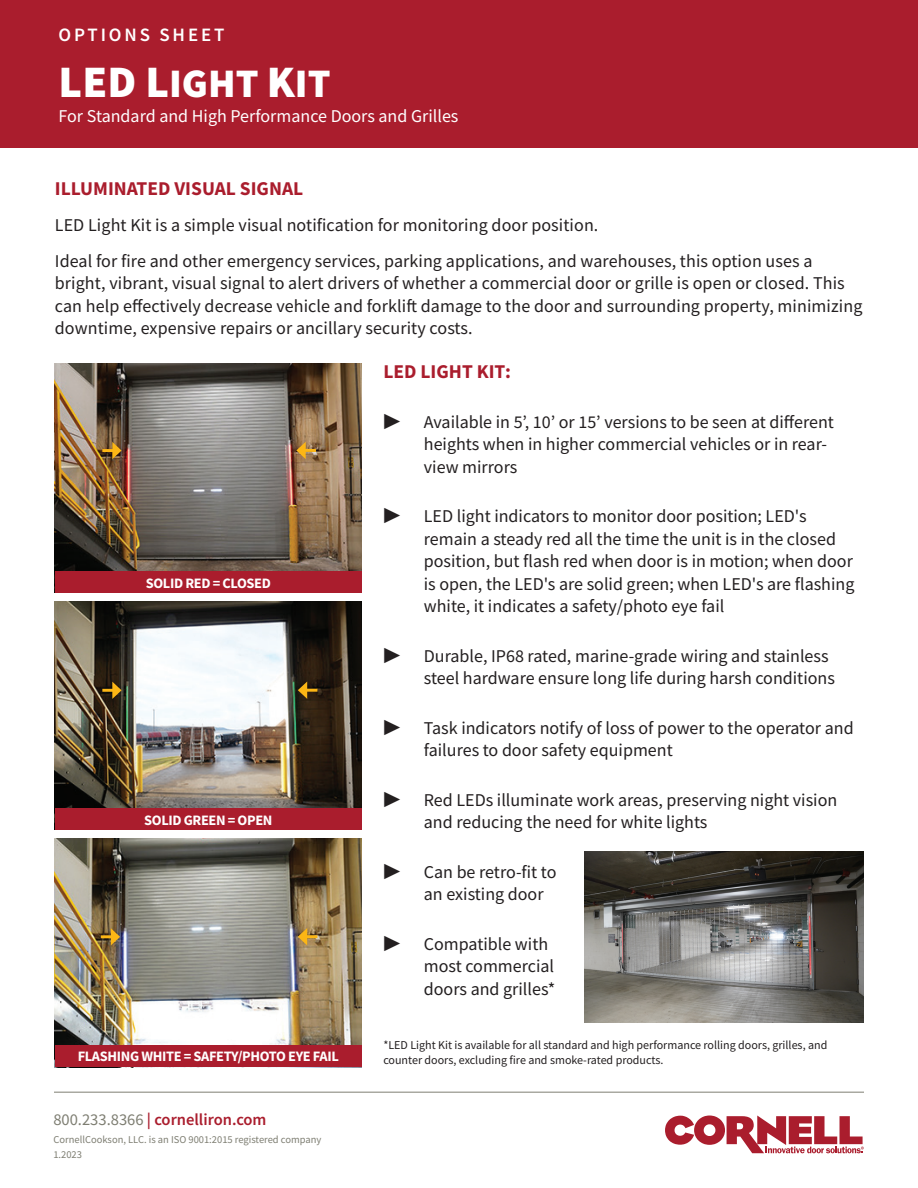
<style>
.page{position:relative;width:918px;height:1188px;background:#fff}
.page>*{position:absolute;margin:0;border:0;box-sizing:border-box;transform-origin:0 0}
.t1{font:900 40.5px "Source Sans Pro";color:#fff}
.t2{font:700 19.5px "Source Sans Pro";color:#aa1d2d}
.t3{font:600 18.9px "Source Sans Pro";letter-spacing:.15em;color:#fff}
.t4{font:18px/22.5px "Source Sans Pro";color:#231f20}
.t5{font:18px "Source Sans Pro";color:#fff}
.t6{font:600 16.5px "Source Sans Pro";color:#aa1d2d}
.t7{font:700 14.4px "Source Sans Pro";letter-spacing:-.025em;color:#fff}
.t8{font:12px/15px "Source Sans Pro";color:#231f20}
.t9{font:10.5px "Source Sans Pro";color:#7e7e72}
.s1{font-size:45px}
.s2{font-weight:700;font-size:19.5px}
.s3{font-weight:400;color:#7e7e72}
</style>
<div class="page">
<div style="left:0;top:0;width:918px;height:148px;background:#aa1d2d"></div>
<img style="left:55px;top:838px;width:307px;height:207px">
<svg style="left:101px;top:928px;width:19px;height:17px"></svg>
<svg style="left:298px;top:928px;width:19px;height:17px"></svg>
<img style="left:55px;top:601px;width:307px;height:207px">
<svg style="left:102px;top:682px;width:20px;height:17px"></svg>
<svg style="left:298px;top:681px;width:19px;height:18px"></svg>
<img style="left:55px;top:364px;width:307px;height:207px">
<svg style="left:102px;top:442px;width:20px;height:17px"></svg>
<svg style="left:296px;top:442px;width:20px;height:17px"></svg>
<div style="left:55px;top:1045px;width:307px;height:22px;background:#aa1d2d"></div>
<div style="left:55px;top:808px;width:307px;height:22px;background:#aa1d2d"></div>
<div style="left:55px;top:571px;width:307px;height:22px;background:#aa1d2d"></div>
<img style="left:584px;top:851px;width:280px;height:171px">
<hr style="left:54px;top:1092px;width:810px;height:1px;background:#7e7e72">
<svg style="left:665px;top:1116px;width:199px;height:37px"></svg>
<p class="t3" style="left:59px;top:23px;width:167px">OPTIONS SHEET</p>
<h1 class="t1" style="left:59px;top:55px;width:274px"><span class="s1">LED L</span>IGHT <span class="s1">K</span>IT</h1>
<p class="t5" style="left:59px;top:105px;width:401px">For Standard and High Performance Doors and Grilles</p>
<p class="t2" style="left:55px;top:175px;width:250px">ILLUMINATED VISUAL SIGNAL</p>
<p class="t4" style="left:55px;top:207px;width:759px;line-height:36px">LED Light Kit is a simple visual notification for monitoring door position.<br>Ideal for fire and other emergency services, parking applications, and warehouses, this option uses a</p>
<p class="t4" style="left:55px;top:272px;width:809px">bright, vibrant, visual signal to alert drivers of whether a commercial door or grille is open or closed. This can help effectively decrease vehicle and forklift damage to the door and surrounding property, minimizing downtime, expensive repairs or ancillary security costs.</p>
<p class="t2" style="left:383px;top:359px;width:129px">LED LIGHT KIT:</p>
<p class="t4" style="left:424px;top:410px;width:412px;text-indent:-40px"><span class="s2">▶︎</span> Available in 5’, 10’ or 15’ versions to be seen at different heights when in higher commercial vehicles or in rear&shy;view mirrors</p>
<p class="t4" style="left:424px;top:505px;width:432px;text-indent:-40px"><span class="s2">▶︎</span> LED light indicators to monitor door position; LED's remain a steady red all the time the unit is in the closed position, but flash red when door is in motion; when door is open, the LED's are solid green; when LED's are flashing white, it indicates a safety/photo eye fail</p>
<p class="t4" style="left:424px;top:644px;width:413px;text-indent:-40px"><span class="s2">▶︎</span> Durable, IP68 rated, marine-grade wiring and stainless steel hardware ensure long life during harsh conditions</p>
<p class="t4" style="left:424px;top:716px;width:431px;text-indent:-40px"><span class="s2">▶︎</span> Task indicators notify of loss of power to the operator and failures to door safety equipment</p>
<p class="t4" style="left:424px;top:788px;width:415px;text-indent:-40px"><span class="s2">▶︎</span> Red LEDs illuminate work areas, preserving night vision and reducing the need for white lights</p>
<p class="t4" style="left:424px;top:860px;width:134px;text-indent:-40px"><span class="s2">▶︎</span> Can be retro-fit to an existing door</p>
<p class="t4" style="left:424px;top:932px;width:133px;text-indent:-40px"><span class="s2">▶︎</span> Compatible with most commercial doors and grilles*</p>
<p class="t7" style="left:146px;top:573px;width:127px">SOLID RED = CLOSED</p>
<p class="t7" style="left:144px;top:810px;width:130px">SOLID GREEN = OPEN</p>
<p class="t7" style="left:78px;top:1046px;width:263px">FLASHING WHITE = SAFETY/PHOTO EYE FAIL</p>
<p class="t8" style="left:383px;top:1037px;width:445px">*LED Light Kit is available for all standard and high performance rolling doors, grilles, and counter doors, excluding fire and smoke-rated products.</p>
<p class="t6" style="left:53px;top:1109px;width:215px"><span class="s3">800.233.8366</span> | cornelliron.com</p>
<p class="t9" style="left:53px;top:1133px;width:270px">CornellCookson, LLC. is an ISO 9001:2015 registered company</p>
<p class="t9" style="left:53px;top:1148px;width:30px">1.2023</p>
</div>
